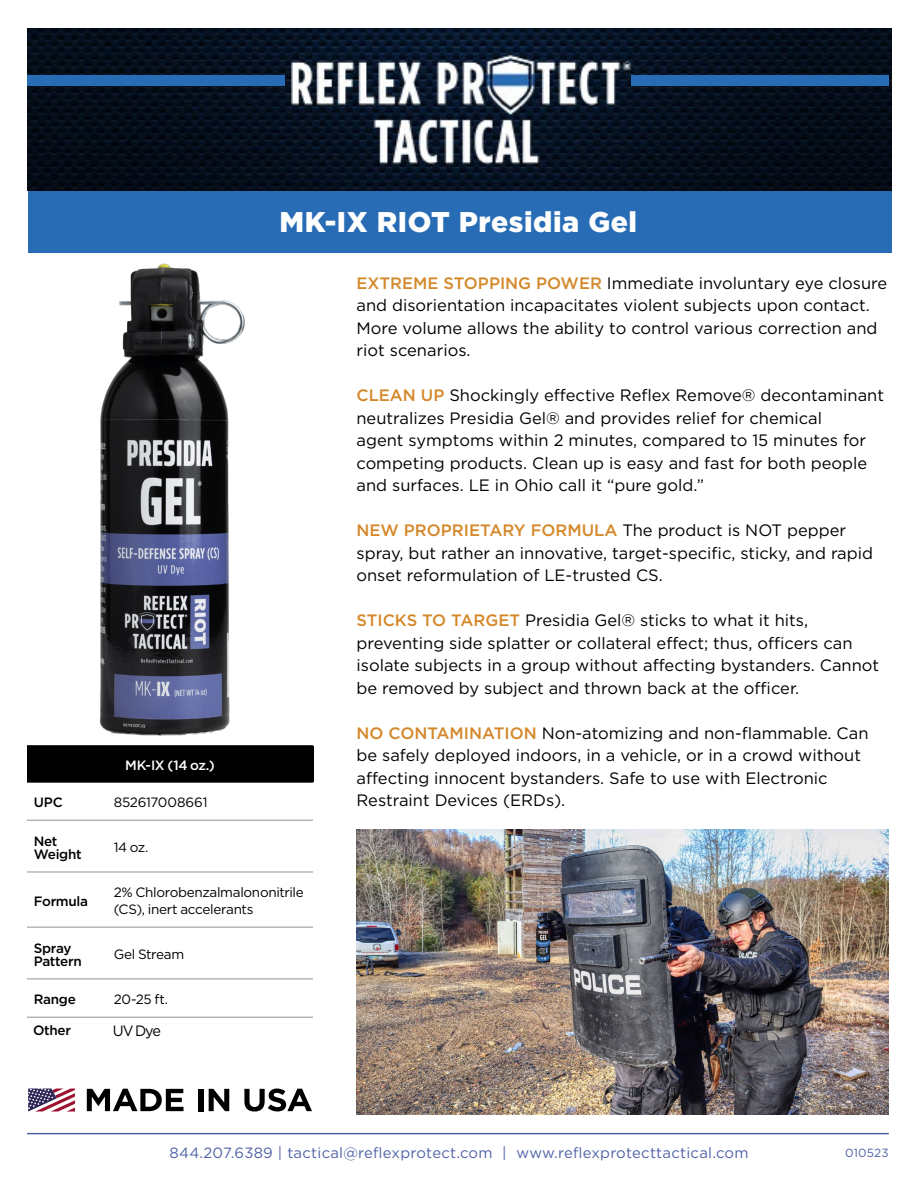
<style>
.page{position:relative;width:918px;height:1188px;background:#fff}
.page>*{position:absolute;margin:0;border:0;box-sizing:border-box;transform-origin:0 0}
.t1{font:900 28.5px "Gotham";letter-spacing:.02em;color:#fff}
.t2{font:16.5px/22.5px "Gotham";color:#000}
.table-descrip{font:15px "Gotham";color:#000;scale:.96 1}
.t3{font:14.85px "Gotham";letter-spacing:.02em;color:#5163a7}
.table-other2{font:13.5px "Gotham";letter-spacing:-.025em;color:#000}
.table-other1{font:500 13.5px/13.5px "Gotham";letter-spacing:-.02em;color:#000}
.table-other2-2{font:500 13.5px "Gotham";letter-spacing:-.03em;color:#fff}
.t4{font:11.85px "Gotham";letter-spacing:.02em;color:#5163a7}
.s1{font-weight:500;color:#d4882a}
</style>
<div class="page">
<div style="left:28px;top:190px;width:864px;height:63px;background:#286cb5"></div>
<hr style="left:27px;top:1133px;width:862px;height:1px;background:#5163a7">
<img style="left:28px;top:28px;width:864px;height:162px">
<div style="left:632px;top:75px;width:257px;height:11px;background:#286cb5"></div>
<div style="left:28px;top:75px;width:257px;height:11px;background:#286cb5"></div>
<div style="left:27px;top:746px;width:286px;height:36px;background:#000"></div>
<hr style="left:27px;top:820px;width:80px;height:1px;background:#939393">
<hr style="left:107px;top:820px;width:206px;height:1px;background:#939393">
<hr style="left:27px;top:872px;width:80px;height:1px;background:#939393">
<hr style="left:107px;top:872px;width:206px;height:1px;background:#939393">
<hr style="left:27px;top:927px;width:80px;height:1px;background:#939393">
<hr style="left:107px;top:927px;width:206px;height:1px;background:#939393">
<hr style="left:27px;top:979px;width:80px;height:1px;background:#939393">
<hr style="left:107px;top:979px;width:206px;height:1px;background:#939393">
<hr style="left:27px;top:1017px;width:80px;height:1px;background:#939393">
<hr style="left:107px;top:1017px;width:206px;height:1px;background:#939393">
<hr style="left:27px;top:781px;width:80px;height:2px;background:#000">
<hr style="left:107px;top:781px;width:206px;height:2px;background:#000">
<svg style="left:28px;top:1089px;width:47px;height:23px"></svg>
<svg style="left:87px;top:1089px;width:96px;height:22px"></svg>
<div style="left:198px;top:1089px;width:5px;height:22px;background:#000"></div>
<svg style="left:209px;top:1089px;width:20px;height:22px"></svg>
<svg style="left:244px;top:1089px;width:68px;height:23px"></svg>
<img style="left:356px;top:829px;width:533px;height:286px">
<img style="left:27px;top:184px;width:339px;height:587px">
<p class="t1" style="left:279px;top:202px;width:359px">MK-IX RIOT Presidia Gel</p>
<p class="table-other2-2" style="left:125px;top:757px;width:91px">MK-IX (14 oz.)</p>
<p class="table-other1" style="left:34px;top:796px;width:30px">UPC</p>
<p class="table-other2" style="left:114px;top:794px;width:95px">852617008661</p>
<p class="table-other1" style="left:34px;top:834px;width:49px">Net<br>Weight</p>
<p class="table-other2" style="left:114px;top:839px;width:36px">14 oz.</p>
<p class="table-other1" style="left:34px;top:894px;width:56px">Formula</p>
<p class="table-other2" style="left:114px;top:885px;width:192px">2% Chlorobenzalmalononitrile</p>
<p class="table-other2" style="left:114px;top:901px;width:141px">(CS), inert accelerants</p>
<p class="table-other1" style="left:34px;top:941px;width:49px">Spray<br>Pattern</p>
<p class="table-other2" style="left:114px;top:946px;width:72px">Gel Stream</p>
<p class="table-other1" style="left:34px;top:993px;width:44px">Range</p>
<p class="table-other2" style="left:114px;top:991px;width:56px">20-25 ft.</p>
<p class="table-other1" style="left:33px;top:1023px;width:40px">Other</p>
<p class="table-descrip" style="left:113px;top:1022px;width:52px">UV Dye</p>
<p class="t2" style="left:356px;top:271px;width:532px"><span class="s1">EXTREME STOPPING POWER</span> Immediate involuntary eye closure and disorientation incapacitates violent subjects upon contact.<br>More volume allows the ability to control various correction and riot scenarios.</p>
<p class="t2" style="left:356px;top:384px;width:529px"><span class="s1">CLEAN UP</span> Shockingly effective Reflex Remove® decontaminant neutralizes Presidia Gel® and provides relief for chemical<br>agent symptoms within 2 minutes, compared to 15 minutes for competing products. Clean up is easy and fast for both people and surfaces. LE in Ohio call it “pure gold.”</p>
<p class="t2" style="left:356px;top:519px;width:518px"><span class="s1">NEW PROPRIETARY FORMULA</span> The product is NOT pepper spray, but rather an innovative, target-specific, sticky, and rapid onset reformulation of LE-trusted CS.</p>
<p class="t2" style="left:356px;top:609px;width:524px"><span class="s1">STICKS TO TARGET</span> Presidia Gel® sticks to what it hits, preventing side splatter or collateral effect; thus, officers can isolate subjects in a group without affecting bystanders. Cannot be removed by subject and thrown back at the officer.</p>
<p class="t2" style="left:356px;top:721px;width:514px"><span class="s1">NO CONTAMINATION</span> Non-atomizing and non-flammable. Can be safely deployed indoors, in a vehicle, or in a crowd without affecting innocent bystanders. Safe to use with Electronic Restraint Devices (ERDs).</p>
<p class="t3" style="left:169px;top:1144px;width:581px">844.207.6389 | tactical@reflexprotect.com | www.reflexprotecttactical.com</p>
<p class="t4" style="left:845px;top:1146px;width:45px">010523</p>
</div>
